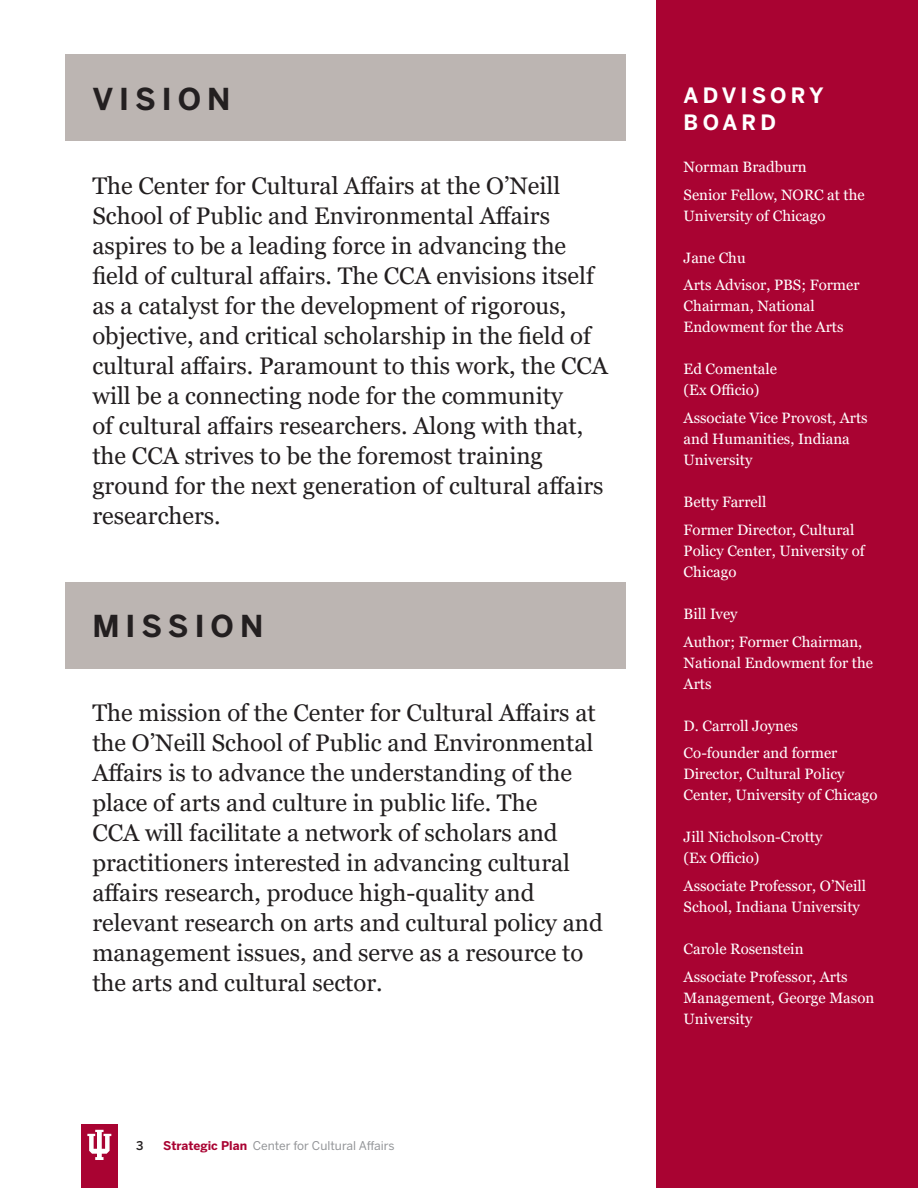
<style>
.page{position:relative;width:918px;height:1188px;background:#fff}
.page>*{position:absolute;margin:0;border:0;box-sizing:border-box;transform-origin:0 0}
.Headline_style__whit{font:700 30px "Benton Sans";letter-spacing:.2em;color:#231f20}
.Headline_style__whit-2{font:24px/30px "Georgia Pro";color:#231f20}
.Headline_style__whit-3{font:700 21px "Benton Sans";letter-spacing:.2em;color:#fff}
.Side-bar__body_copy{font:15px/21px "Georgia Pro";color:#fff}
.t1{font:12px "Benton Sans";color:#939598}
.t2{font:500 12px "Benton Sans";color:#231f20}
.s1{font-weight:700;color:#a90332}
</style>
<div class="page">
<div style="left:656px;top:0;width:262px;height:1188px;background:#a90332"></div>
<div style="left:81px;top:1124px;width:37px;height:64px;background:#a90332"></div>
<svg style="left:87px;top:1130px;width:24px;height:30px"></svg>
<div style="left:65px;top:582px;width:561px;height:86px;background:#bcb5b2"></div>
<div style="left:65px;top:54px;width:561px;height:86px;background:#bcb5b2"></div>
<p class="Headline_style__whit" style="left:92px;top:80px;width:140px">VISION</p>
<p class="Headline_style__whit-2" style="left:92px;top:172px;width:517px">The Center for Cultural Affairs at the O’Neill School of Public and Environmental Affairs aspires to be a leading force in advancing the field of cultural affairs. The CCA envisions itself as a catalyst for the development of rigorous, objective, and critical scholarship in the field of cultural affairs. Paramount to this work, the CCA will be a connecting node for the community<br>of cultural affairs researchers. Along with that, the CCA strives to be the foremost training ground for the next generation of cultural affairs researchers.</p>
<p class="Headline_style__whit" style="left:92px;top:607px;width:172px">MISSION</p>
<p class="Headline_style__whit-2" style="left:92px;top:698px;width:512px">The mission of the Center for Cultural Affairs at the O’Neill School of Public and Environmental Affairs is to advance the understanding of the place of arts and culture in public life. The<br>CCA will facilitate a network of scholars and practitioners interested in advancing cultural affairs research, produce high-quality and relevant research on arts and cultural policy and management issues, and serve as a resource to the arts and cultural sector.</p>
<p class="t2" style="left:136px;top:1138px;width:9px">3</p>
<p class="t1" style="left:163px;top:1138px;width:233px"><span class="s1">Strategic Plan</span> Center for Cultural Affairs</p>
<p class="Headline_style__whit-3" style="left:684px;top:82px;width:142px">ADVISORY</p>
<p class="Headline_style__whit-3" style="left:684px;top:109px;width:94px">BOARD</p>
<p class="Side-bar__body_copy" style="left:684px;top:157px;width:125px">Norman Bradburn</p>
<p class="Side-bar__body_copy" style="left:684px;top:185px;width:183px">Senior Fellow, NORC at the<br>University of Chicago</p>
<p class="Side-bar__body_copy" style="left:684px;top:248px;width:64px">Jane Chu</p>
<p class="Side-bar__body_copy" style="left:684px;top:275px;width:177px">Arts Advisor, PBS; Former<br>Chairman, National<br>Endowment for the Arts</p>
<p class="Side-bar__body_copy" style="left:684px;top:359px;width:95px">Ed Comentale</p>
<p class="Side-bar__body_copy" style="left:684px;top:380px;width:77px">(Ex Officio)</p>
<p class="Side-bar__body_copy" style="left:684px;top:408px;width:186px">Associate Vice Provost, Arts and Humanities, Indiana<br>University</p>
<p class="Side-bar__body_copy" style="left:684px;top:492px;width:84px">Betty Farrell</p>
<p class="Side-bar__body_copy" style="left:684px;top:520px;width:183px">Former Director, Cultural<br>Policy Center, University of<br>Chicago</p>
<p class="Side-bar__body_copy" style="left:684px;top:604px;width:56px">Bill Ivey</p>
<p class="Side-bar__body_copy" style="left:684px;top:632px;width:191px">Author; Former Chairman,<br>National Endowment for the<br>Arts</p>
<p class="Side-bar__body_copy" style="left:684px;top:716px;width:116px">D. Carroll Joynes</p>
<p class="Side-bar__body_copy" style="left:684px;top:743px;width:195px">Co-founder and former<br>Director, Cultural Policy<br>Center, University of Chicago</p>
<p class="Side-bar__body_copy" style="left:684px;top:827px;width:140px">Jill Nicholson-Crotty</p>
<p class="Side-bar__body_copy" style="left:684px;top:848px;width:77px">(Ex Officio)</p>
<p class="Side-bar__body_copy" style="left:684px;top:876px;width:184px">Associate Professor, O’Neill<br>School, Indiana University</p>
<p class="Side-bar__body_copy" style="left:684px;top:939px;width:121px">Carole Rosenstein</p>
<p class="Side-bar__body_copy" style="left:684px;top:967px;width:192px">Associate Professor, Arts<br>Management, George Mason<br>University</p>
</div>
